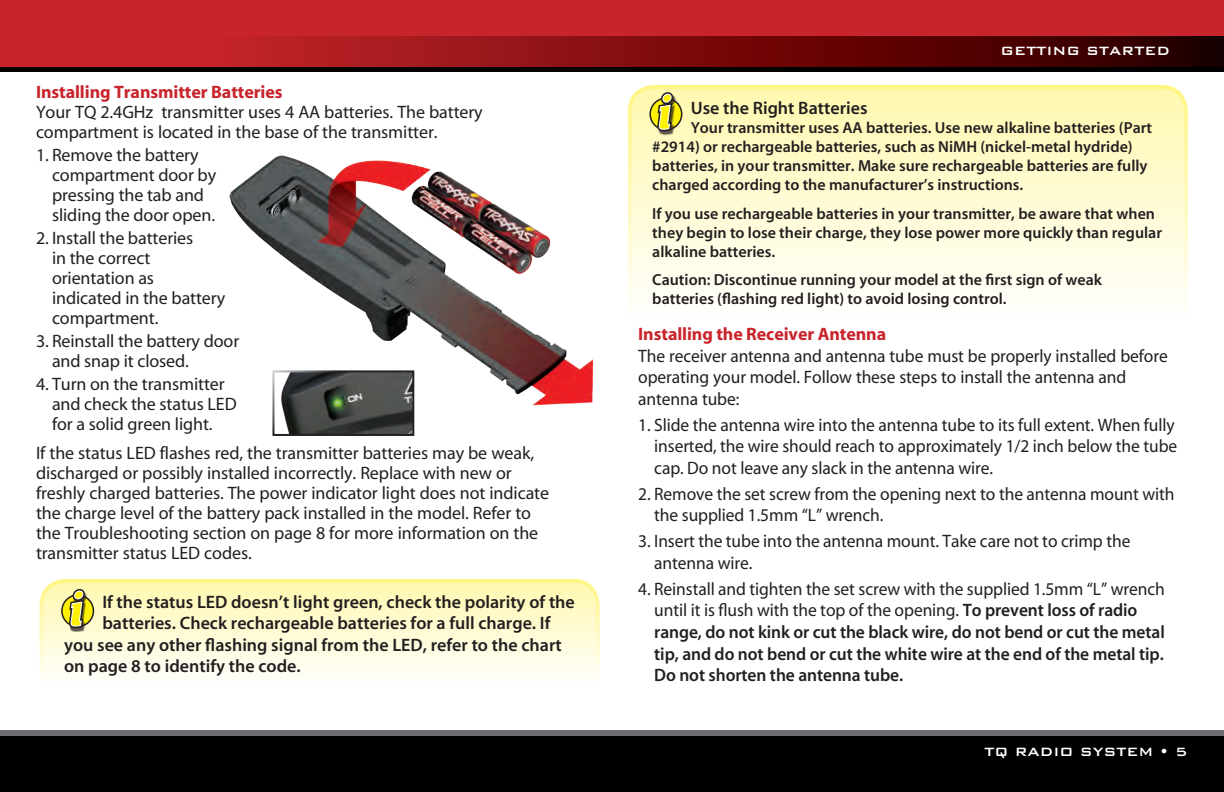
<style>
.page{position:relative;width:1224px;height:792px;background:#fff}
.page>*{position:absolute;margin:0;border:0;box-sizing:border-box;transform-origin:0 0}
.t1{font:18px/20px "Myriad";letter-spacing:-.005em;color:#231f20}
.t2{font:600 18px/21.6px "Myriad";color:#231f20}
.t3{font:700 18px "Myriad";letter-spacing:-.005em;color:#c8242b}
.t4{font:600 16px/19.2px "Myriad";color:#231f20}
.t5{font:16px "Bank Gothic Medium BT";color:#fff}
.s1{font-weight:400}
</style>
<div class="page">
<div style="left:0;top:731px;width:1224px;height:61px;background:linear-gradient(to right,#6c6d70,#6c6d70)"></div>
<div style="left:0;top:737px;width:1224px;height:55px;background:#000"></div>
<div style="left:0;top:0;width:1224px;height:72px;background:#000"></div>
<div style="left:0;top:0;width:1224px;height:50px;background:#c8242b"></div>
<svg style="left:0;top:36px;width:1224px;height:31px;background:#841013"></svg>
<img style="left:229px;top:155px;width:365px;height:268px">
<img style="left:275px;top:373px;width:136px;height:60px">
<svg style="left:631px;top:88px;width:552px;height:204px;background:#fefbd1"></svg>
<div style="left:628px;top:85px;width:560px;height:261px;border:4px solid #fff;border-radius:24px"></div>
<svg style="left:650px;top:98px;width:32px;height:32px"></svg>
<div style="left:649px;top:98px;width:33px;height:33px;border:2px solid #231f20;border-radius:50%"></div>
<div style="left:658px;top:94px;width:18px;height:41px;background:#231f20;opacity:.75"></div>
<div style="left:661px;top:92px;width:12px;height:12px;border:4px solid #231f20;border-radius:50%"></div>
<svg style="left:663px;top:94px;width:8px;height:8px"></svg>
<div style="left:662px;top:93px;width:10px;height:10px;border:1px solid #fff;border-radius:50%"></div>
<svg style="left:655px;top:101px;width:20px;height:83px;background:#e0da8c"></svg>
<svg style="left:42px;top:582px;width:553px;height:91px;background:#fffbd2"></svg>
<div style="left:40px;top:579px;width:560px;height:119px;border:4px solid #fff;border-radius:24px"></div>
<svg style="left:62px;top:595px;width:31px;height:32px"></svg>
<div style="left:61px;top:594px;width:33px;height:33px;border:2px solid #231f20;border-radius:50%"></div>
<div style="left:70px;top:591px;width:18px;height:41px;background:#231f20;opacity:.75"></div>
<div style="left:72px;top:589px;width:13px;height:12px;border:4px solid #231f20;border-radius:50%"></div>
<svg style="left:74px;top:591px;width:9px;height:8px"></svg>
<div style="left:74px;top:590px;width:10px;height:10px;border:1px solid #fff;border-radius:50%"></div>
<svg style="left:67px;top:597px;width:19px;height:76px"></svg>
<p class="t3" style="left:36px;top:83px;width:248px">Installing Transmitter Batteries</p>
<p class="t1" style="left:36px;top:103px;width:448px">Your TQ 2.4GHz transmitter uses 4 AA batteries. The battery compartment is located in the base of the transmitter.</p>
<p class="t1" style="left:52px;top:146px;width:166px;text-indent:-16px">1. Remove the battery compartment door by pressing the tab and sliding the door open.</p>
<p class="t1" style="left:52px;top:229px;width:175px;text-indent:-16px">2. Install the batteries<br>in the correct orientation as indicated in the battery compartment.</p>
<p class="t1" style="left:52px;top:332px;width:189px;text-indent:-16px">3. Reinstall the battery door and snap it closed.</p>
<p class="t1" style="left:52px;top:375px;width:186px;text-indent:-16px">4. Turn on the transmitter and check the status LED for a solid green light.</p>
<p class="t1" style="left:36px;top:444px;width:515px">If the status LED flashes red, the transmitter batteries may be weak, discharged or possibly installed incorrectly. Replace with new or freshly charged batteries. The power indicator light does not indicate the charge level of the battery pack installed in the model. Refer to the Troubleshooting section on page 8 for more information on the transmitter status LED codes.</p>
<p class="t2" style="left:102px;top:591px;width:474px">If the status LED doesn’t light green, check the polarity of the</p>
<p class="t2" style="left:102px;top:613px;width:450px">batteries. Check rechargeable batteries for a full charge. If</p>
<p class="t2" style="left:64px;top:635px;width:499px">you see any other flashing signal from the LED, refer to the chart</p>
<p class="t2" style="left:64px;top:656px;width:238px">on page 8 to identify the code.</p>
<p class="t5" style="left:1001px;top:42px;width:171px">GETTING STARTED</p>
<p class="t2" style="left:691px;top:97px;width:178px">Use the Right Batteries</p>
<p class="t4" style="left:652px;top:118px;width:501px;text-indent:38px">Your transmitter uses AA batteries. Use new alkaline batteries (Part #2914) or rechargeable batteries, such as NiMH (nickel-metal hydride) batteries, in your transmitter. Make sure rechargeable batteries are fully charged according to the manufacturer’s instructions.</p>
<p class="t4" style="left:652px;top:204px;width:511px">If you use rechargeable batteries in your transmitter, be aware that when they begin to lose their charge, they lose power more quickly than regular alkaline batteries.</p>
<p class="t4" style="left:652px;top:271px;width:451px">Caution: Discontinue running your model at the first sign of weak batteries (flashing red light) to avoid losing control.</p>
<p class="t3" style="left:638px;top:325px;width:250px">Installing the Receiver Antenna</p>
<p class="t1" style="left:638px;top:346px;width:531px;line-height:21.6px">The receiver antenna and antenna tube must be properly installed before operating your model. Follow these steps to install the antenna and antenna tube:</p>
<p class="t1" style="left:654px;top:415px;width:525px;line-height:21.6px;text-indent:-16px">1. Slide the antenna wire into the antenna tube to its full extent. When fully inserted, the wire should reach to approximately 1/2 inch below the tube cap. Do not leave any slack in the antenna wire.</p>
<p class="t1" style="left:654px;top:484px;width:522px;line-height:21.6px;text-indent:-16px">2. Remove the set screw from the opening next to the antenna mount with the supplied 1.5mm “L” wrench.</p>
<p class="t1" style="left:654px;top:531px;width:478px;line-height:21.6px;text-indent:-16px">3. Insert the tube into the antenna mount. Take care not to crimp the antenna wire.</p>
<p class="t2" style="left:654px;top:579px;width:512px;text-indent:-16px"><span class="s1">4. Reinstall and tighten the set screw with the supplied 1.5mm “L” wrench until it is flush with the top of the opening.</span> To prevent loss of radio range, do not kink or cut the black wire, do not bend or cut the metal tip, and do not bend or cut the white wire at the end of the metal tip.<br>Do not shorten the antenna tube.</p>
<p class="t5" style="left:985px;top:743px;width:205px">TQ RADIO SYSTEM • 5</p>
</div>
